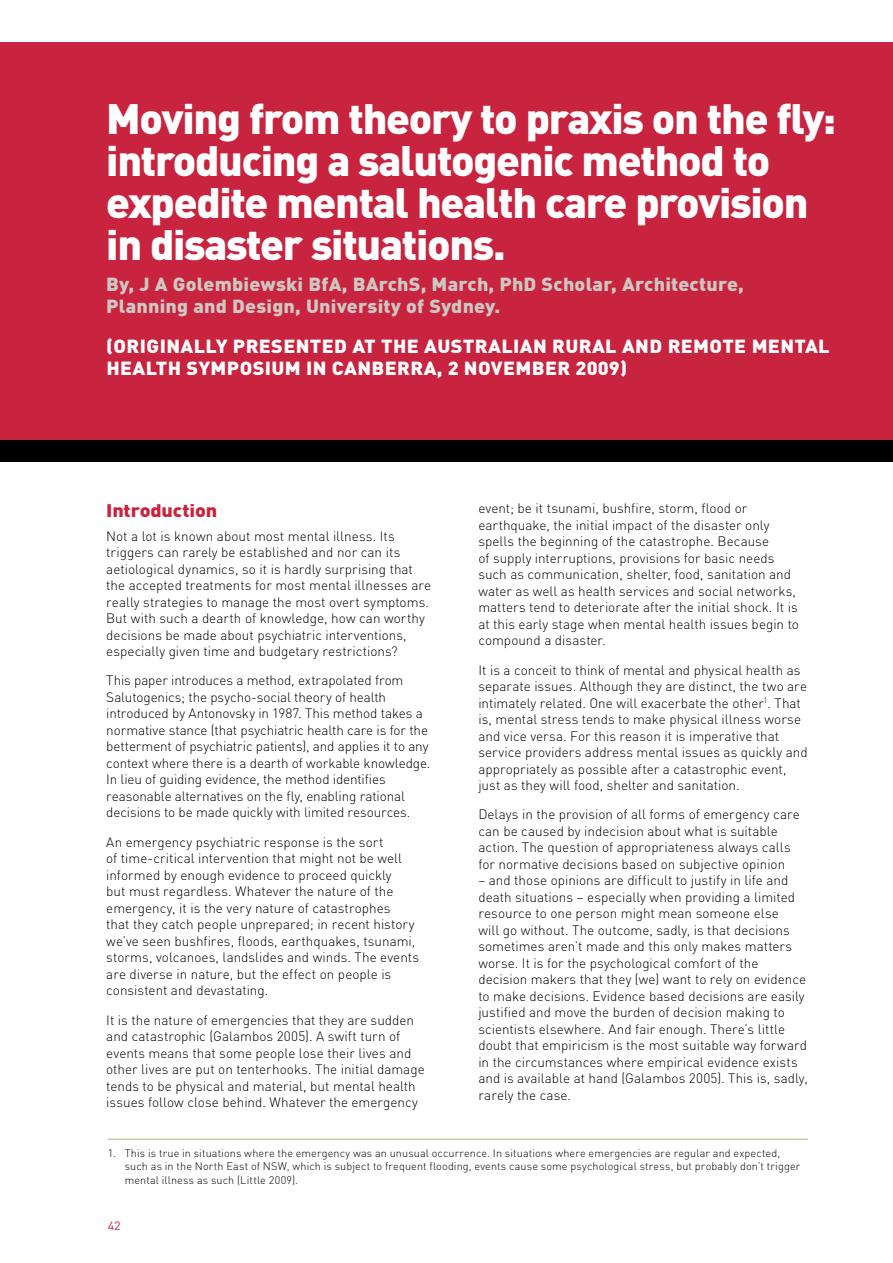
<style>
.page{position:relative;width:893px;height:1263px;background:#fff}
.page>*{position:absolute;margin:0;border:0;box-sizing:border-box;transform-origin:0 0}
.Article_Heading{font:900 42px/42px "DINOT";letter-spacing:-.03em;color:#fff}
.Article_Sub_Heading{font:900 18.75px/22.5px "DINOT";letter-spacing:.01em;color:#cfc7c2;scale:1.05 1}
.Article_Sub_Heading-2{font:900 18.75px/22.5px "DINOT";letter-spacing:.02em;color:#fff;scale:1.05 1}
.Red_Subheading{font:900 18px "DINOT";letter-spacing:-.01em;color:#c9243f;scale:1.1 1}
.Body_Text{font:300 13.5px/16.5px "DINOT";color:#000}
.t1{font:12px "DINOT";color:#c9243f;scale:1.05 1}
.Footnote{font:300 10.8px/13.5px "DINOT";letter-spacing:.01em;color:#000}
</style>
<div class="page">
<div style="left:0;top:43px;width:893px;height:397px;background:#c9243f"></div>
<div style="left:0;top:440px;width:893px;height:21px;background:#000"></div>
<hr style="left:108px;top:1139px;width:700px;height:1px;background:#aeb57f">
<p class="Article_Heading" style="left:106px;top:96px;width:731px">Moving from theory to praxis on the fly: introducing a salutogenic method to expedite mental health care provision in disaster situations.</p>
<p class="Article_Sub_Heading" style="left:106px;top:272px;width:609px">By, J A Golembiewski BfA, BArchS, March, PhD Scholar, Architecture,<br>Planning and Design, University of Sydney.</p>
<p class="Article_Sub_Heading-2" style="left:106px;top:334px;width:690px">(ORIGINALLY PRESENTED AT THE AUSTRALIAN RURAL AND REMOTE MENTAL<br>HEALTH SYMPOSIUM IN CANBERRA, 2 NOVEMBER 2009)</p>
<p class="Red_Subheading" style="left:106px;top:498px;width:102px">Introduction</p>
<p class="Body_Text" style="left:106px;top:527px;width:326px">Not a lot is known about most mental illness. Its triggers can rarely be established and nor can its aetiological dynamics, so it is hardly surprising that the accepted treatments for most mental illnesses are really strategies to manage the most overt symptoms.<br>But with such a dearth of knowledge, how can worthy decisions be made about psychiatric interventions, especially given time and budgetary restrictions?</p>
<p class="Body_Text" style="left:106px;top:672px;width:326px">This paper introduces a method, extrapolated from Salutogenics; the psycho-social theory of health introduced by Antonovsky in 1987. This method takes a normative stance (that psychiatric health care is for the betterment of psychiatric patients), and applies it to any context where there is a dearth of workable knowledge.<br>In lieu of guiding evidence, the method identifies reasonable alternatives on the fly, enabling rational decisions to be made quickly with limited resources.</p>
<p class="Body_Text" style="left:106px;top:833px;width:314px">An emergency psychiatric response is the sort<br>of time-critical intervention that might not be well informed by enough evidence to proceed quickly<br>but must regardless. Whatever the nature of the emergency, it is the very nature of catastrophes<br>that they catch people unprepared; in recent history we’ve seen bushfires, floods, earthquakes, tsunami, storms, volcanoes, landslides and winds. The events are diverse in nature, but the effect on people is consistent and devastating.</p>
<p class="Body_Text" style="left:106px;top:1011px;width:320px">It is the nature of emergencies that they are sudden and catastrophic (Galambos 2005). A swift turn of events means that some people lose their lives and other lives are put on tenterhooks. The initial damage tends to be physical and material, but mental health issues follow close behind. Whatever the emergency</p>
<p class="Body_Text" style="left:478px;top:500px;width:322px">event; be it tsunami, bushfire, storm, flood or earthquake, the initial impact of the disaster only spells the beginning of the catastrophe. Because<br>of supply interruptions, provisions for basic needs such as communication, shelter, food, sanitation and water as well as health services and social networks, matters tend to deteriorate after the initial shock. It is at this early stage when mental health issues begin to compound a disaster.</p>
<p class="Body_Text" style="left:478px;top:661px;width:331px">It is a conceit to think of mental and physical health as separate issues. Although they are distinct, the two are intimately related. One will exacerbate the other<sup>1</sup>. That is, mental stress tends to make physical illness worse and vice versa. For this reason it is imperative that service providers address mental issues as quickly and appropriately as possible after a catastrophic event, just as they will food, shelter and sanitation.</p>
<p class="Body_Text" style="left:478px;top:806px;width:323px">Delays in the provision of all forms of emergency care can be caused by indecision about what is suitable action. The question of appropriateness always calls for normative decisions based on subjective opinion</p>
<p class="Body_Text" style="left:478px;top:872px;width:331px">– and those opinions are difficult to justify in life and death situations – especially when providing a limited resource to one person might mean someone else<br>will go without. The outcome, sadly, is that decisions sometimes aren’t made and this only makes matters worse. It is for the psychological comfort of the decision makers that they (we) want to rely on evidence to make decisions. Evidence based decisions are easily justified and move the burden of decision making to scientists elsewhere. And fair enough. There’s little doubt that empiricism is the most suitable way forward in the circumstances where empirical evidence exists and is available at hand (Galambos 2005). This is, sadly, rarely the case.</p>
<p class="Footnote" style="left:125px;top:1146px;width:677px;text-indent:-17px">1. This is true in situations where the emergency was an unusual occurrence. In situations where emergencies are regular and expected, such as in the North East of NSW, which is subject to frequent flooding, events cause some psychological stress, but probably don’t trigger mental illness as such (Little 2009).</p>
<p class="t1" style="left:108px;top:1218px;width:14px">42</p>
</div>
